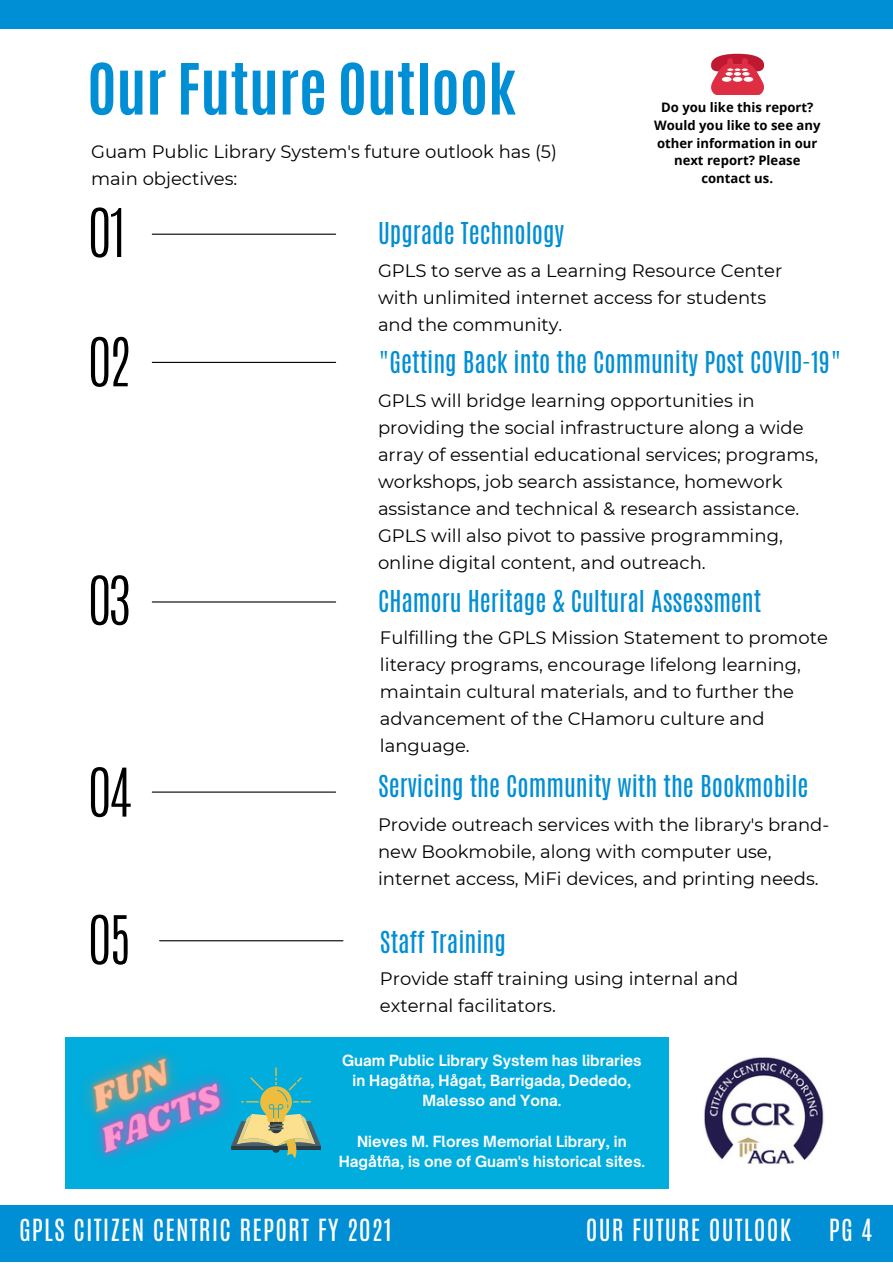
<style>
.page{position:relative;width:893px;height:1264px;background:#fff}
.page>*{position:absolute;margin:0;border:0;box-sizing:border-box;transform-origin:0 0}
.t1{font:700 60px "Antonio";color:#008ed4}
.t2{font:300 57px "Antonio";color:#000}
.t3{font:25.5px "Antonio";letter-spacing:.045em;color:#fff}
.t4{font:25.2px "Antonio";color:#008ed4}
.t5{font:18px/27px "Montserrat";color:#000}
.t6{font:700 14.7px/20.2px "Open Sauce One";color:#fff;text-align:center}
.t7{font:700 13.05px/17.7px "Open Sans";color:#000;text-align:center}
</style>
<div class="page">
<div style="left:0;top:0;width:892px;height:28px;background:#008ed4"></div>
<hr style="left:152px;top:234px;width:183px;height:1px;background:#000">
<hr style="left:152px;top:362px;width:183px;height:1px;background:#000">
<hr style="left:152px;top:601px;width:183px;height:1px;background:#000">
<div style="left:0;top:1205px;width:892px;height:56px;background:#008ed4"></div>
<hr style="left:152px;top:791px;width:183px;height:1px;background:#000">
<hr style="left:160px;top:940px;width:183px;height:1px;background:#000">
<svg style="left:711px;top:54px;width:53px;height:41px;background:#dc5265"></svg>
<img style="left:704px;top:1057px;width:120px;height:107px">
<div style="left:65px;top:1036px;width:603px;height:152px;background:#00addd"></div>
<svg style="left:283px;top:1077px;width:38px;height:81px"></svg>
<img style="left:65px;top:1036px;width:218px;height:153px">
<img style="left:65px;top:1036px;width:168px;height:142px">
<h1 class="t1" style="left:87px;top:46px;width:429px">Our Future Outlook</h1>
<p class="t5" style="left:91px;top:138px;width:467px">Guam Public Library System's future outlook has (5) main objectives:</p>
<p class="t7" style="left:654px;top:98px;width:168px">Do you like this report?<br>Would you like to see any other information in our next report? Please contact us.</p>
<h2 class="t2" style="left:89px;top:192px;width:38px">01</h2>
<h2 class="t2" style="left:89px;top:321px;width:43px">02</h2>
<h2 class="t2" style="left:89px;top:559px;width:43px">03</h2>
<h2 class="t2" style="left:89px;top:751px;width:43px">04</h2>
<h2 class="t2" style="left:89px;top:899px;width:43px">05</h2>
<h3 class="t4" style="left:378px;top:215px;width:188px">Upgrade Technology</h3>
<p class="t5" style="left:378px;top:256px;width:405px">GPLS to serve as a Learning Resource Center with unlimited internet access for students and the community.</p>
<h3 class="t4" style="left:378px;top:344px;width:465px">"Getting Back into the Community Post COVID-19"</h3>
<p class="t5" style="left:378px;top:387px;width:441px">GPLS will bridge learning opportunities in providing the social infrastructure along a wide array of essential educational services; programs, workshops, job search assistance, homework assistance and technical &amp; research assistance.<br>GPLS will also pivot to passive programming, online digital content, and outreach.</p>
<h3 class="t4" style="left:378px;top:582px;width:385px">CHamoru Heritage &amp; Cultural Assessment</h3>
<p class="t5" style="left:380px;top:624px;width:449px">Fulfilling the GPLS Mission Statement to promote literacy programs, encourage lifelong learning, maintain cultural materials, and to further the advancement of the CHamoru culture and language.</p>
<h3 class="t4" style="left:378px;top:768px;width:432px">Servicing the Community with the Bookmobile</h3>
<p class="t5" style="left:378px;top:811px;width:453px">Provide outreach services with the library's brand&shy;new Bookmobile, along with computer use, internet access, MiFi devices, and printing needs.</p>
<h3 class="t4" style="left:380px;top:923px;width:127px">Staff Training</h3>
<p class="t5" style="left:380px;top:965px;width:360px">Provide staff training using internal and external facilitators.</p>
<p class="t6" style="left:342px;top:1050px;width:301px">Guam Public Library System has libraries in Hagåtña, Hågat, Barrigada, Dededo,<br>Malesso and Yona.</p>
<p class="t6" style="left:339px;top:1130px;width:308px">Nieves M. Flores Memorial Library, in<br>Hagåtña, is one of Guam's historical sites.</p>
<h3 class="t3" style="left:19px;top:1212px;width:374px">GPLS CITIZEN CENTRIC REPORT FY 2021</h3>
<h3 class="t3" style="left:586px;top:1212px;width:206px">OUR FUTURE OUTLOOK</h3>
<h3 class="t3" style="left:828px;top:1212px;width:45px">PG 4</h3>
</div>
